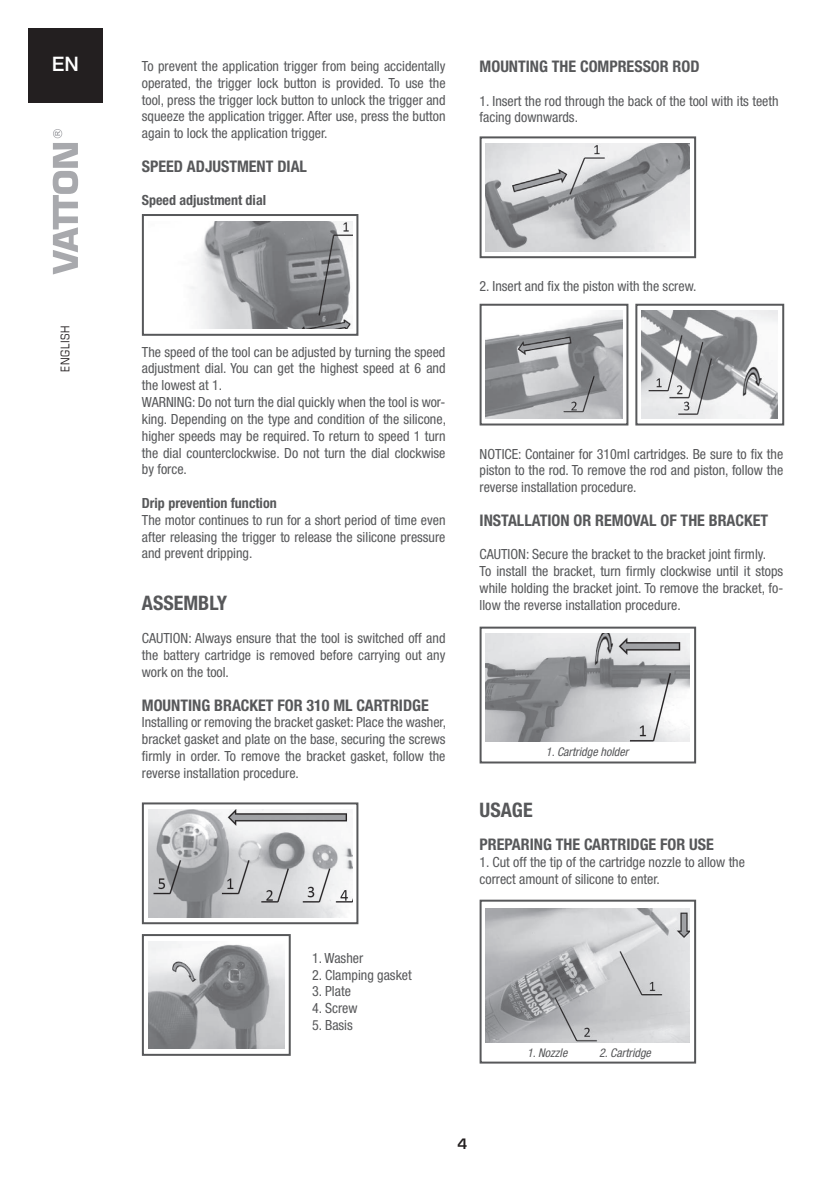
<style>
.page{position:relative;width:840px;height:1191px;background:#fff}
.page>*{position:absolute;margin:0;border:0;box-sizing:border-box;transform-origin:0 0}
.t1{font:700 condensed 20px "Helvetica Neue LT Std";color:#57585a}
.t2{font:500 20px "Helvetica Neue LT Std";color:#fff}
.t3{font:700 condensed 16px "Helvetica Neue LT Std";color:#57585a}
.t4{font:condensed 14px/16.8px "Helvetica Neue LT Std";color:#57585a;text-align:justify}
.t5{font:700 condensed 14px "Helvetica Neue LT Std";color:#57585a}
.t6{font:600 14px "Eurostile LT Std";color:#231f20}
.t7{font:italic condensed 12px "Helvetica Neue LT Std";color:#57585a}
.t8{font:condensed 12px "Eurostile LT Std";letter-spacing:.05em;color:#231f20}
</style>
<div class="page">
<div style="left:28px;top:28px;width:74px;height:74px;background:#231f20"></div>
<svg style="left:53px;top:129px;width:25px;height:145px"></svg>
<img style="left:190px;top:221px;width:162px;height:108px">
<div style="left:142px;top:214px;width:216px;height:122px;border:2px solid #57585a"></div>
<img style="left:485px;top:143px;width:204px;height:108px">
<div style="left:479px;top:136px;width:216px;height:122px;border:2px solid #57585a"></div>
<img style="left:485px;top:633px;width:204px;height:108px">
<div style="left:479px;top:626px;width:216px;height:137px;border:2px solid #57585a"></div>
<img style="left:485px;top:908px;width:204px;height:134px">
<div style="left:479px;top:899px;width:216px;height:164px;border:2px solid #57585a"></div>
<img style="left:485px;top:311px;width:137px;height:107px">
<div style="left:479px;top:304px;width:149px;height:121px;border:2px solid #57585a"></div>
<img style="left:641px;top:311px;width:136px;height:107px">
<div style="left:635px;top:304px;width:148px;height:121px;border:2px solid #57585a"></div>
<img style="left:148px;top:809px;width:204px;height:108px">
<div style="left:142px;top:802px;width:216px;height:122px;border:2px solid #57585a"></div>
<img style="left:148px;top:941px;width:136px;height:107px">
<div style="left:142px;top:934px;width:148px;height:121px;border:2px solid #57585a"></div>
<h1 class="t2" style="left:52px;top:52px;width:29px">EN</h1>
<p class="t8" style="left:58px;top:372px;width:48px;rotate:-90deg">ENGLISH</p>
<p class="t4" style="left:142px;top:58px;width:305px">To prevent the application trigger from being accidentally operated, the trigger lock button is provided. To use the tool, press the trigger lock button to unlock the trigger and squeeze the application trigger. After use, press the button again to lock the application trigger.</p>
<p class="t3" style="left:142px;top:156px;width:166px">SPEED ADJUSTMENT DIAL</p>
<p class="t5" style="left:142px;top:192px;width:126px">Speed adjustment dial</p>
<p class="t4" style="left:142px;top:343px;width:305px;text-align:left">The speed of the tool can be adjusted by turning the speed adjustment dial. You can get the highest speed at 6 and the lowest at 1.<br>WARNING: Do not turn the dial quickly when the tool is wor&shy;king. Depending on the type and condition of the silicone, higher speeds may be required. To return to speed 1 turn the dial counterclockwise. Do not turn the dial clockwise by force.</p>
<p class="t5" style="left:142px;top:494px;width:136px">Drip prevention function</p>
<p class="t4" style="left:142px;top:511px;width:305px">The motor continues to run for a short period of time even after releasing the trigger to release the silicone pressure and prevent dripping.</p>
<h1 class="t1" style="left:142px;top:590px;width:87px">ASSEMBLY</h1>
<p class="t4" style="left:142px;top:630px;width:305px">CAUTION: Always ensure that the tool is switched off and the battery cartridge is removed before carrying out any work on the tool.</p>
<p class="t3" style="left:142px;top:695px;width:288px">MOUNTING BRACKET FOR 310 ML CARTRIDGE</p>
<p class="t4" style="left:142px;top:714px;width:305px">Installing or removing the bracket gasket: Place the washer, bracket gasket and plate on the base, securing the screws firmly in order. To remove the bracket gasket, follow the reverse installation procedure.</p>
<p class="t4" style="left:312px;top:949px;width:53px">1. Washer</p>
<p class="t4" style="left:312px;top:966px;width:101px">2. Clamping gasket</p>
<p class="t4" style="left:312px;top:983px;width:40px">3. Plate</p>
<p class="t4" style="left:312px;top:999px;width:47px">4. Screw</p>
<p class="t4" style="left:312px;top:1016px;width:42px">5. Basis</p>
<p class="t3" style="left:479px;top:57px;width:221px">MOUNTING THE COMPRESSOR ROD</p>
<p class="t4" style="left:479px;top:92px;width:300px">1. Insert the rod through the back of the tool with its teeth facing downwards.</p>
<p class="t4" style="left:479px;top:277px;width:218px">2. Insert and fix the piston with the screw.</p>
<p class="t4" style="left:479px;top:445px;width:305px">NOTICE: Container for 310ml cartridges. Be sure to fix the piston to the rod. To remove the rod and piston, follow the reverse installation procedure.</p>
<p class="t3" style="left:479px;top:510px;width:290px">INSTALLATION OR REMOVAL OF THE BRACKET</p>
<p class="t4" style="left:479px;top:546px;width:305px;text-align:left">CAUTION: Secure the bracket to the bracket joint firmly.<br>To install the bracket, turn firmly clockwise until it stops while holding the bracket joint. To remove the bracket, fo&shy;llow the reverse installation procedure.</p>
<p class="t7" style="left:545px;top:744px;width:84px">1. Cartridge holder</p>
<h1 class="t1" style="left:479px;top:797px;width:54px">USAGE</h1>
<p class="t3" style="left:479px;top:835px;width:236px">PREPARING THE CARTRIDGE FOR USE</p>
<p class="t4" style="left:479px;top:853px;width:267px">1. Cut off the tip of the cartridge nozzle to allow the correct amount of silicone to enter.</p>
<p class="t7" style="left:527px;top:1045px;width:42px">1. Nozzle</p>
<p class="t7" style="left:599px;top:1045px;width:53px">2. Cartridge</p>
<p class="t6" style="left:457px;top:1135px;width:11px">4</p>
</div>
